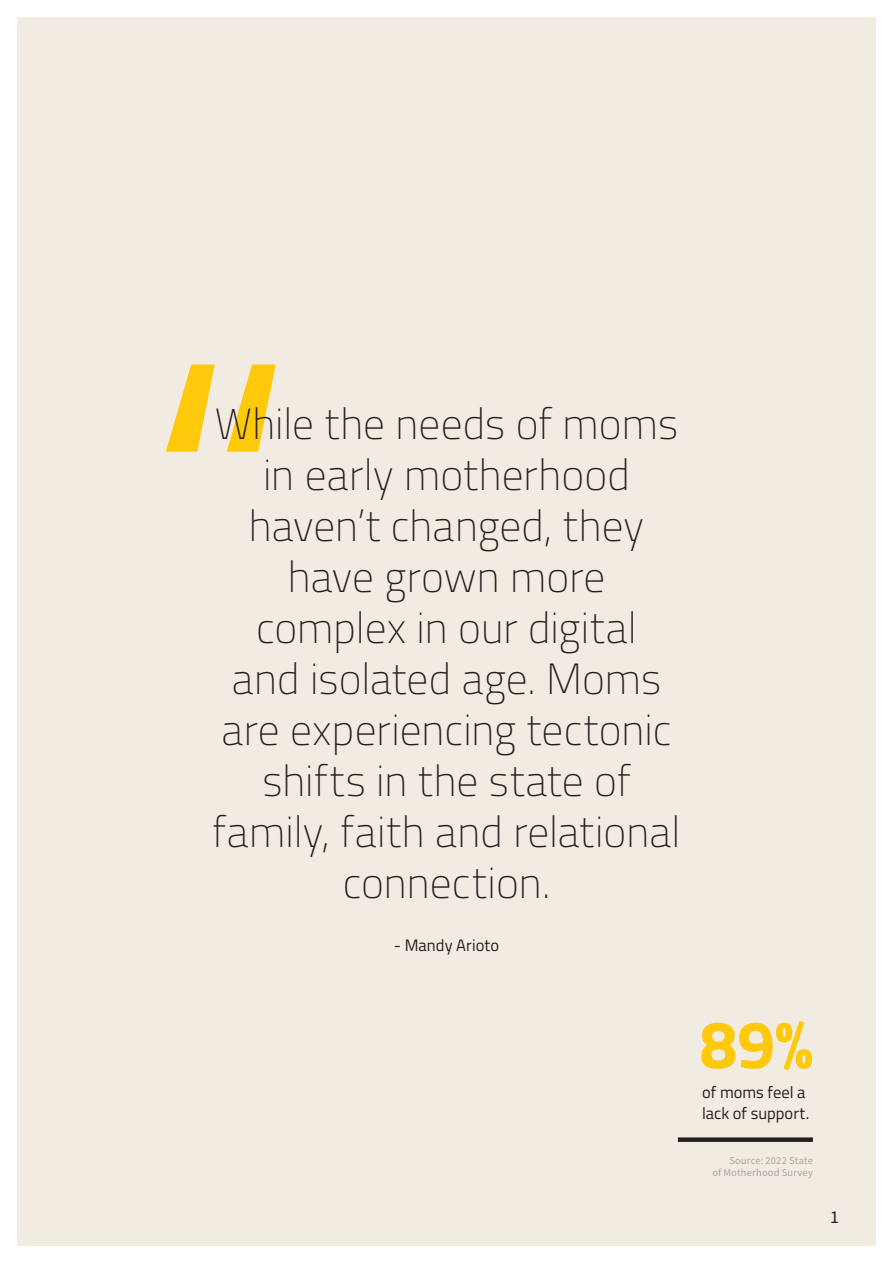
<style>
.page{position:relative;width:893px;height:1263px;background:#fff}
.page>*{position:absolute;margin:0;border:0;box-sizing:border-box;transform-origin:0 0}
._22_Slogan_black_Tit{font:700 67.5px "Titillium Web";color:#fec80b}
._29_Small_Title_blac{font:200 43.5px/51px "Titillium Web";color:#231f20;text-align:center}
.t1{font:18px "Source Sans Pro";color:#231f20}
._22_Slogan_black_Tit-2{font:16.5px/21px "Titillium Web";color:#231f20}
._6_Content_black_C_S{font:10.5px/12px "Source Sans Pro";letter-spacing:.015em;color:#a6a8a0;text-align:right}
</style>
<div class="page">
<div style="left:17px;top:17px;width:859px;height:1229px;background:#f1ebe1"></div>
<div style="left:678px;top:1137px;width:135px;height:5px;background:#231f20"></div>
<svg style="left:166px;top:365px;width:110px;height:87px"></svg>
<p class="_29_Small_Title_blac" style="left:212px;top:396px;width:470px">While the needs of moms in early motherhood haven’t changed, they have grown more complex in our digital<br>and isolated age. Moms are experiencing tectonic shifts in the state of family, faith and relational connection.</p>
<p class="_22_Slogan_black_Tit-2" style="left:394px;top:934px;width:107px">- Mandy Arioto</p>
<p class="_22_Slogan_black_Tit" style="left:699px;top:993px;width:115px">89%</p>
<p class="_22_Slogan_black_Tit-2" style="left:702px;top:1081px;width:109px">of moms feel a lack of support.</p>
<p class="_6_Content_black_C_S" style="left:712px;top:1155px;width:102px">Source: 2022 State<br>of Motherhood Survey</p>
<p class="t1" style="left:830px;top:1205px;width:10px">1</p>
</div>
